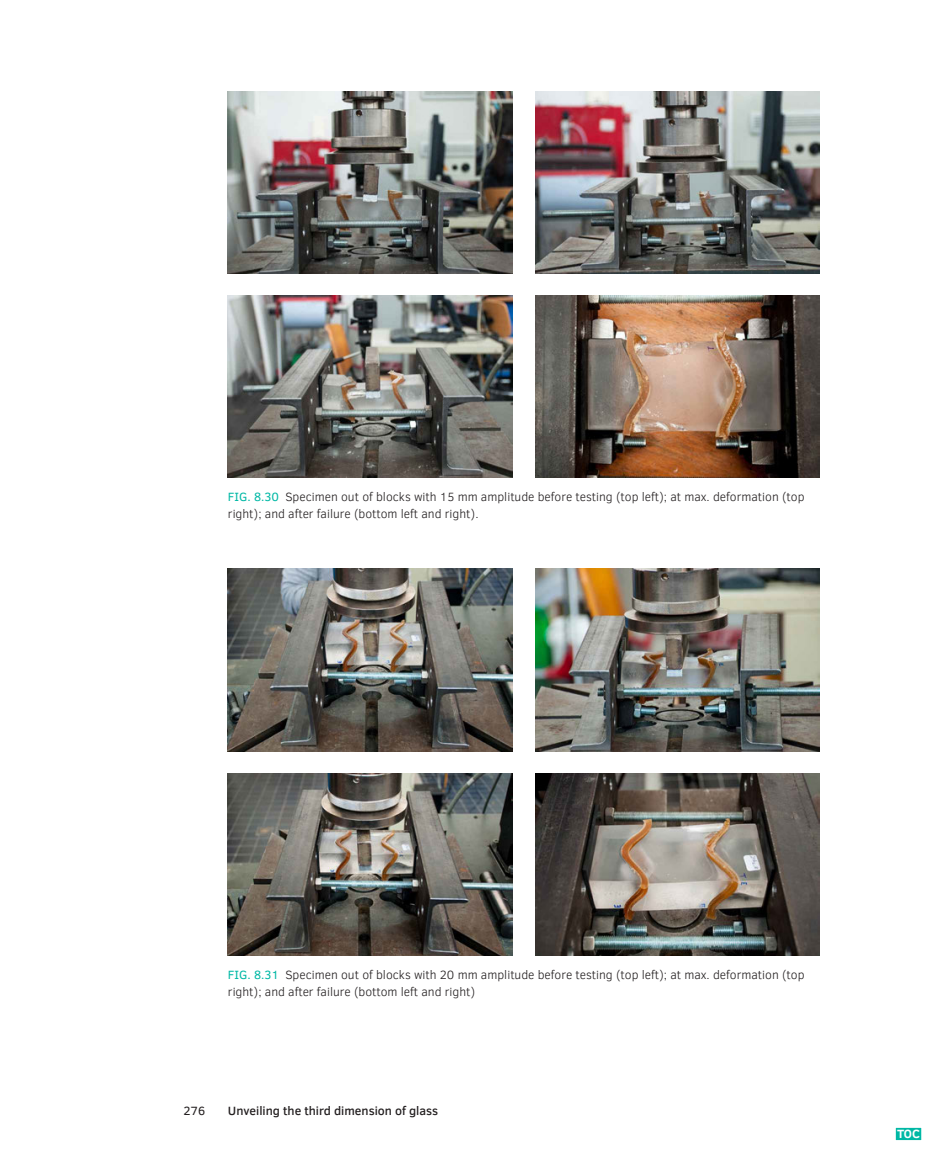
<style>
.page{position:relative;width:945px;height:1166px;background:#fff}
.page>*{position:absolute;margin:0;border:0;box-sizing:border-box;transform-origin:0 0}
.t1{font:300 12.25px/17.2px "Clear Sans";color:#231f20}
.t2{font:500 12.25px "Clear Sans";color:#231f20}
.t3{font:12.25px "Clear Sans";color:#231f20}
.t4{font:700 12.25px "Clear Sans";color:#fff}
.s1{font-weight:400;color:#00b8a5}
</style>
<div class="page">
<img style="left:228px;top:91px;width:284px;height:182px">
<img style="left:535px;top:91px;width:284px;height:182px">
<img style="left:228px;top:296px;width:284px;height:182px">
<img style="left:535px;top:296px;width:284px;height:182px">
<img style="left:228px;top:569px;width:284px;height:182px">
<img style="left:535px;top:569px;width:284px;height:182px">
<img style="left:228px;top:774px;width:284px;height:182px">
<img style="left:535px;top:774px;width:284px;height:182px">
<div style="left:895px;top:1127px;width:27px;height:13px;background:#00b8a5;border:1px solid #fff"></div>
<p class="t1" style="left:228px;top:488px;width:578px"><span class="s1">FIG. 8.30</span> Specimen out of blocks with 15 mm amplitude before testing (top left); at max. deformation (top right); and after failure (bottom left and right).</p>
<p class="t1" style="left:228px;top:965px;width:578px"><span class="s1">FIG. 8.31</span> Specimen out of blocks with 20 mm amplitude before testing (top left); at max. deformation (top right); and after failure (bottom left and right)</p>
<p class="t3" style="left:183px;top:1102px;width:23px">276</p>
<p class="t2" style="left:228px;top:1102px;width:212px">Unveiling the third dimension of glass</p>
<p class="t4" style="left:897px;top:1124px;width:25px">TOC</p>
</div>
